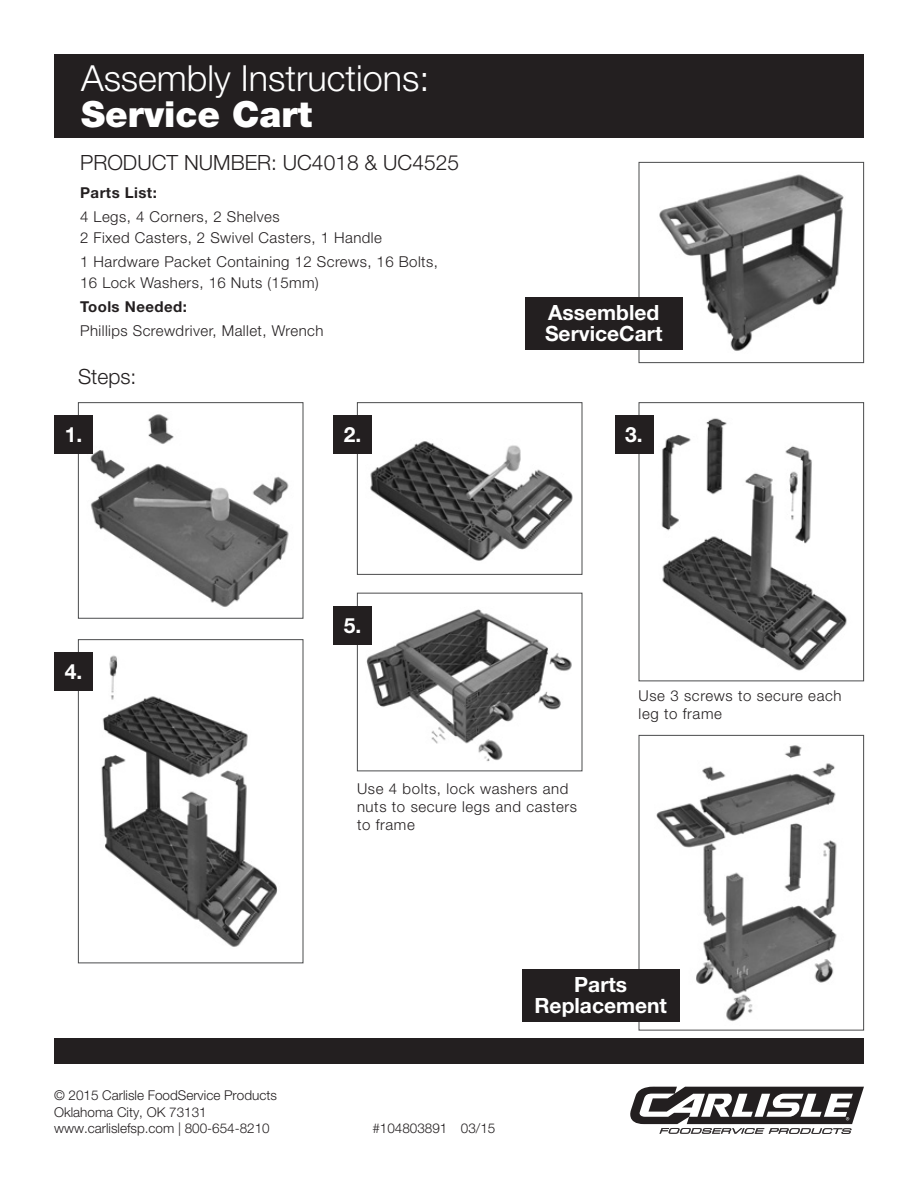
<style>
.page{position:relative;width:918px;height:1188px;background:#fff}
.page>*{position:absolute;margin:0;border:0;box-sizing:border-box;transform-origin:0 0}
.t1{font:300 36px "Helvetica Neue LT Std";color:#fff}
.t2{font:900 36px "Helvetica Neue LT Std";color:#fff}
.t3{font:700 21px/21px "Helvetica Neue LT Std";color:#fff;text-align:center}
.t4{font:300 21px "Helvetica Neue LT Std";color:#231f20}
.t5{font:300 15px/18px "Helvetica Neue LT Std";letter-spacing:.03em;color:#231f20}
.t6{font:700 15px "Helvetica Neue LT Std";letter-spacing:.03em;color:#231f20}
.t7{font:300 13.5px/16.5px "Helvetica Neue LT Std";color:#231f20}
</style>
<div class="page">
<img style="left:370px;top:441px;width:203px;height:120px">
<div style="left:357px;top:402px;width:225px;height:173px;border:1px solid #4b4c4d"></div>
<img style="left:365px;top:609px;width:207px;height:152px">
<img style="left:661px;top:418px;width:186px;height:253px">
<div style="left:639px;top:402px;width:225px;height:279px;border:1px solid #4b4c4d"></div>
<img style="left:656px;top:745px;width:181px;height:276px">
<div style="left:639px;top:735px;width:225px;height:295px;border:1px solid #4b4c4d"></div>
<img style="left:659px;top:174px;width:185px;height:177px">
<div style="left:639px;top:162px;width:225px;height:201px;border:1px solid #4b4c4d"></div>
<div style="left:54px;top:54px;width:810px;height:84px;background:#231f20"></div>
<div style="left:54px;top:1038px;width:810px;height:26px;background:#231f20"></div>
<svg style="left:630px;top:1086px;width:234px;height:48px"></svg>
<img style="left:90px;top:414px;width:199px;height:193px">
<div style="left:78px;top:402px;width:225px;height:217px;border:1px solid #4b4c4d"></div>
<img style="left:101px;top:655px;width:177px;height:292px">
<div style="left:78px;top:639px;width:225px;height:324px;border:1px solid #4b4c4d"></div>
<div style="left:54px;top:415px;width:39px;height:39px;background:#231f20"></div>
<div style="left:54px;top:652px;width:39px;height:39px;background:#231f20"></div>
<div style="left:333px;top:415px;width:39px;height:39px;background:#231f20"></div>
<div style="left:333px;top:606px;width:39px;height:38px;background:#231f20"></div>
<div style="left:615px;top:415px;width:39px;height:39px;background:#231f20"></div>
<div style="left:522px;top:969px;width:158px;height:53px;background:#231f20"></div>
<div style="left:525px;top:297px;width:157px;height:53px;background:#231f20"></div>
<h1 class="t1" style="left:81px;top:56px;width:350px">Assembly Instructions:</h1>
<h1 class="t2" style="left:81px;top:93px;width:233px">Service Cart</h1>
<h2 class="t4" style="left:80px;top:149px;width:380px">PRODUCT NUMBER: UC4018 &amp; UC4525</h2>
<p class="t6" style="left:80px;top:184px;width:78px">Parts List:</p>
<p class="t5" style="left:80px;top:206px;width:303px;line-height:21px">4 Legs, 4 Corners, 2 Shelves<br>2 Fixed Casters, 2 Swivel Casters, 1 Handle</p>
<p class="t5" style="left:80px;top:251px;width:359px;line-height:21px">1 Hardware Packet Containing 12 Screws, 16 Bolts,<br>16 Lock Washers, 16 Nuts (15mm)</p>
<p class="t6" style="left:80px;top:298px;width:108px">Tools Needed:</p>
<p class="t5" style="left:80px;top:322px;width:245px">Phillips Screwdriver, Mallet, Wrench</p>
<h2 class="t4" style="left:78px;top:364px;width:60px">Steps:</h2>
<h2 class="t3" style="left:65px;top:424px;width:19px">1.</h2>
<h2 class="t3" style="left:65px;top:661px;width:19px">4.</h2>
<h2 class="t3" style="left:344px;top:424px;width:19px">2.</h2>
<h2 class="t3" style="left:344px;top:614px;width:19px">5.</h2>
<h2 class="t3" style="left:545px;top:302px;width:119px;text-align:left">Assembled<br>ServiceCart</h2>
<h2 class="t3" style="left:625px;top:424px;width:19px">3.</h2>
<p class="t5" style="left:639px;top:686px;width:204px">Use 3 screws to secure each leg to frame</p>
<p class="t5" style="left:357px;top:779px;width:221px">Use 4 bolts, lock washers and nuts to secure legs and casters to frame</p>
<p class="t7" style="left:54px;top:1087px;width:224px">© 2015 Carlisle FoodService Products<br>Oklahoma City, OK 73131 www.carlislefsp.com | 800-654-8210</p>
<h2 class="t3" style="left:534px;top:974px;width:134px">Parts<br>Replacement</h2>
<p class="t7" style="left:372px;top:1120px;width:125px">#104803891 03/15</p>
</div>
